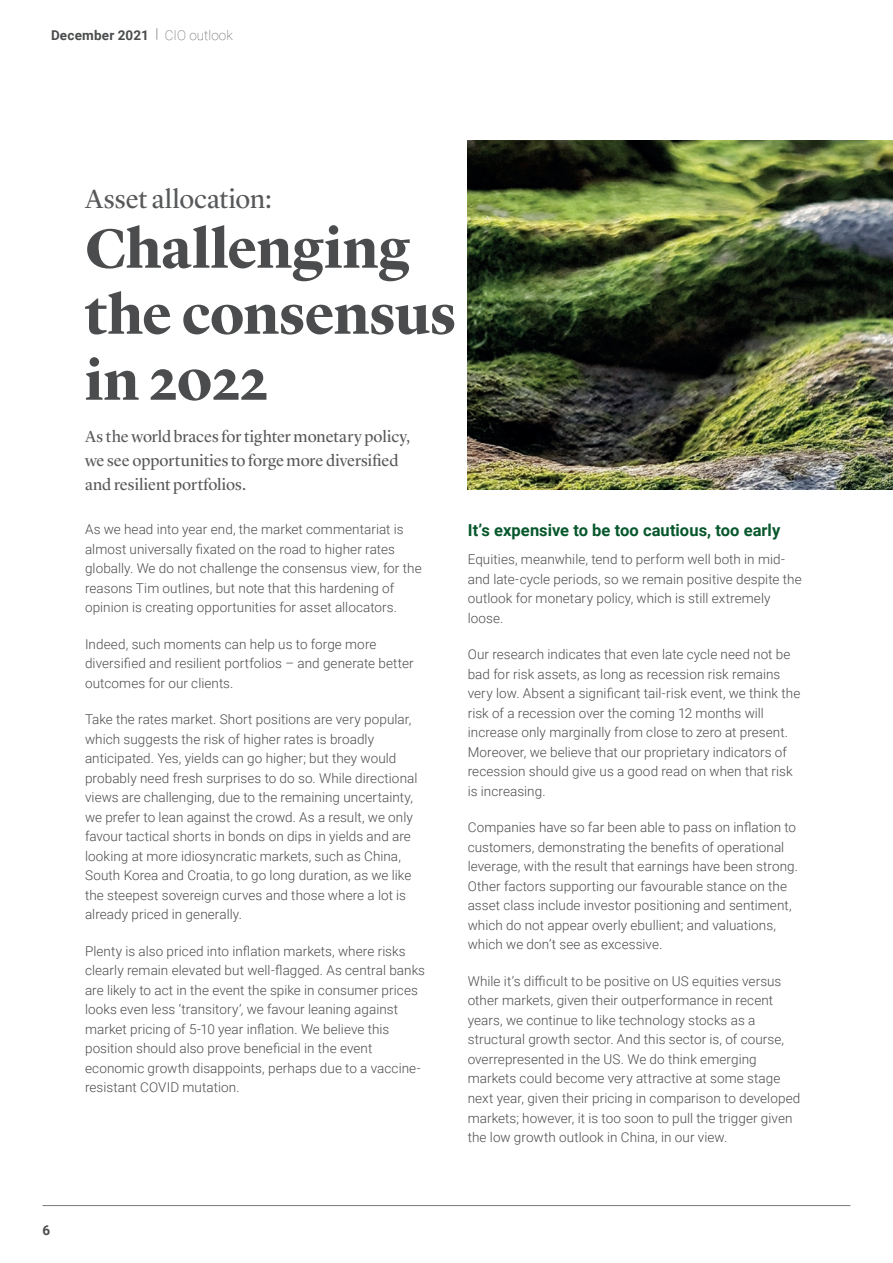
<style>
.page{position:relative;width:893px;height:1263px;background:#fff}
.page>*{position:absolute;margin:0;border:0;box-sizing:border-box;transform-origin:0 0}
.Inside_page_header{font:700 57px/66px "Lyon Display";letter-spacing:-.005em;color:#4b4c4d}
.body_copy_9_5pt{font:27px "Lyon Display";color:#57585a}
.body_copy_9_5pt-2{font:16.5px/24px "Lyon Display";letter-spacing:-.005em;color:#57585a}
.Body_copy_and_chart{font:700 16.5px "Roboto";letter-spacing:.005em;color:#07572c}
.body_copy_standard{font:300 13.5px/19.5px "Roboto";letter-spacing:.005em;color:#4b4c4d}
.t1{font:700 13.5px "Roboto";letter-spacing:.015em;color:#4b4c4d}
.s1{font-weight:300;color:#717275}
.s2{font-weight:100}
</style>
<div class="page">
<hr style="left:43px;top:1205px;width:807px;height:1px;background:#76787b">
<img style="left:468px;top:140px;width:425px;height:350px">
<p class="t1" style="left:51px;top:26px;width:183px">December 2021 <span class="s1">|</span> <span class="s2">CIO outlook</span></p>
<p class="t1" style="left:43px;top:1220px;width:9px">6</p>
<p class="body_copy_9_5pt" style="left:85px;top:178px;width:188px">Asset allocation:</p>
<p class="Inside_page_header" style="left:85px;top:211px;width:373px">Challenging the consensus in 2022</p>
<p class="body_copy_9_5pt-2" style="left:85px;top:423px;width:327px">As the world braces for tighter monetary policy, we see opportunities to forge more diversified and resilient portfolios.</p>
<p class="body_copy_standard" style="left:85px;top:519px;width:338px">As we head into year end, the market commentariat is almost universally fixated on the road to higher rates globally. We do not challenge the consensus view, for the reasons Tim outlines, but note that this hardening of opinion is creating opportunities for asset allocators.</p>
<p class="body_copy_standard" style="left:85px;top:634px;width:330px">Indeed, such moments can help us to forge more diversified and resilient portfolios – and generate better outcomes for our clients.</p>
<p class="body_copy_standard" style="left:85px;top:709px;width:334px">Take the rates market. Short positions are very popular, which suggests the risk of higher rates is broadly anticipated. Yes, yields can go higher; but they would probably need fresh surprises to do so. While directional views are challenging, due to the remaining uncertainty, we prefer to lean against the crowd. As a result, we only favour tactical shorts in bonds on dips in yields and are looking at more idiosyncratic markets, such as China, South Korea and Croatia, to go long duration, as we like the steepest sovereign curves and those where a lot is already priced in generally.</p>
<p class="body_copy_standard" style="left:85px;top:941px;width:342px">Plenty is also priced into inflation markets, where risks clearly remain elevated but well-flagged. As central banks are likely to act in the event the spike in consumer prices looks even less ‘transitory’, we favour leaning against market pricing of 5-10 year inflation. We believe this position should also prove beneficial in the event economic growth disappoints, perhaps due to a vaccine&shy;resistant COVID mutation.</p>
<p class="Body_copy_and_chart" style="left:468px;top:519px;width:314px">It’s expensive to be too cautious, too early</p>
<p class="body_copy_standard" style="left:468px;top:549px;width:335px">Equities, meanwhile, tend to perform well both in mid&shy;and late-cycle periods, so we remain positive despite the outlook for monetary policy, which is still extremely loose.</p>
<p class="body_copy_standard" style="left:468px;top:644px;width:334px">Our research indicates that even late cycle need not be bad for risk assets, as long as recession risk remains very low. Absent a significant tail-risk event, we think the risk of a recession over the coming 12 months will increase only marginally from close to zero at present.<br>Moreover, we believe that our proprietary indicators of recession should give us a good read on when that risk is increasing.</p>
<p class="body_copy_standard" style="left:468px;top:817px;width:332px">Companies have so far been able to pass on inflation to customers, demonstrating the benefits of operational leverage, with the result that earnings have been strong.<br>Other factors supporting our favourable stance on the asset class include investor positioning and sentiment, which do not appear overly ebullient; and valuations, which we don’t see as excessive.</p>
<p class="body_copy_standard" style="left:468px;top:971px;width:334px">While it’s difficult to be positive on US equities versus other markets, given their outperformance in recent years, we continue to like technology stocks as a structural growth sector. And this sector is, of course, overrepresented in the US. We do think emerging markets could become very attractive at some stage next year, given their pricing in comparison to developed markets; however, it is too soon to pull the trigger given the low growth outlook in China, in our view.</p>
</div>
